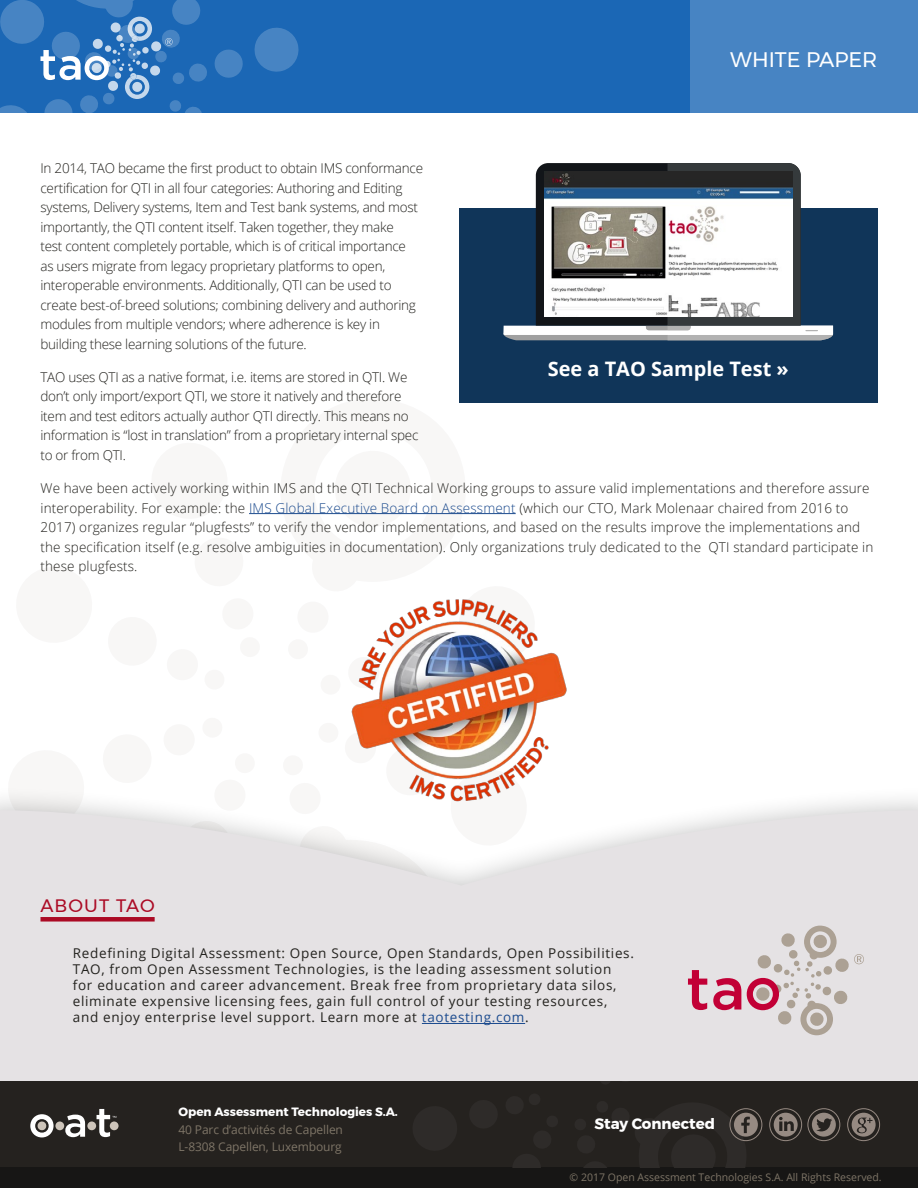
<style>
.page{position:relative;width:918px;height:1188px;background:#fff}
.page>*{position:absolute;margin:0;border:0;box-sizing:border-box;transform-origin:0 0}
.t1{font:21px "Montserrat";color:#fff}
.t2{font:700 19.95px "Open Sans";color:#fff}
.t3{font:18px "Montserrat";letter-spacing:.06em;color:#ab0a24}
.t4{font:700 15px "Montserrat";color:#fff}
.t5{font:300 13.5px/19.5px "Open Sans";letter-spacing:-.02em;color:#23221e}
.t6{font:300 13.5px/19.5px "Open Sans";letter-spacing:.01em;color:#23221e}
.t7{font:13.5px/16.2px "Open Sans";letter-spacing:.05em;color:#23221e}
.t8{font:12px/17.2px "Open Sans";letter-spacing:-.01em;color:#7e7567}
.t9{font:700 12px "Montserrat";color:#fff}
.t10{font:10.5px "Open Sans";color:#7e7567}
.s1{color:#1c4b8e}
</style>
<div class="page">
<div style="left:0;top:0;width:918px;height:113px;background:#1b67b5"></div>
<svg style="left:0;top:0;width:299px;height:113px"></svg>
<div style="left:690px;top:0;width:228px;height:113px;background:#4784c3"></div>
<div style="left:0;top:785px;width:918px;height:235px;background:#000;opacity:.25"></div>
<svg style="left:0;top:810px;width:918px;height:93px;fill:#e5e2e4"></svg>
<div style="left:0;top:903px;width:918px;height:285px;background:#e5e2e4"></div>
<hr style="left:422px;top:1023px;width:103px;height:1px;background:#1c4b8e">
<div style="left:40px;top:917px;width:115px;height:5px;background:#ab0a24"></div>
<div style="left:0;top:1081px;width:918px;height:86px;background:#25221f"></div>
<div style="left:0;top:1167px;width:918px;height:21px;background:#171615"></div>
<svg style="left:30px;top:1114px;width:24px;height:23px"></svg>
<div style="left:55px;top:1122px;width:9px;height:8px;background:#cdc4b9;border-radius:4px"></div>
<svg style="left:65px;top:1115px;width:20px;height:22px"></svg>
<div style="left:87px;top:1122px;width:9px;height:8px;background:#cdc4b9;border-radius:4px"></div>
<svg style="left:110px;top:1122px;width:9px;height:8px"></svg>
<svg style="left:97px;top:1109px;width:19px;height:28px"></svg>
<div style="left:808px;top:1108px;width:32px;height:33px;border:1px solid #968a82;border-radius:50%"></div>
<svg style="left:729px;top:1108px;width:34px;height:33px"></svg>
<svg style="left:769px;top:1108px;width:34px;height:34px"></svg>
<svg style="left:810px;top:1108px;width:31px;height:34px"></svg>
<svg style="left:847px;top:1108px;width:34px;height:34px"></svg>
<svg style="left:747px;top:926px;width:117px;height:109px"></svg>
<svg style="left:713px;top:978px;width:28px;height:32px"></svg>
<svg style="left:688px;top:970px;width:19px;height:40px"></svg>
<hr style="left:249px;top:513px;width:267px;height:1px;background:#1c4b8e">
<div style="left:459px;top:209px;width:419px;height:194px;background:#103559"></div>
<svg style="left:502px;top:163px;width:332px;height:177px"></svg>
<img style="left:544px;top:172px;width:249px;height:145px">
<img style="left:321px;top:599px;width:276px;height:223px">
<h1 class="t1" style="left:730px;top:44px;width:149px">WHITE PAPER</h1>
<p class="t5" style="left:40px;top:158px;width:384px">In 2014, TAO became the first product to obtain IMS conformance certification for QTI in all four categories: Authoring and Editing systems, Delivery systems, Item and Test bank systems, and most importantly, the QTI content itself. Taken together, they make<br>test content completely portable, which is of critical importance<br>as users migrate from legacy proprietary platforms to open, interoperable environments. Additionally, QTI can be used to create best-of-breed solutions; combining delivery and authoring modules from multiple vendors; where adherence is key in building these learning solutions of the future.</p>
<p class="t5" style="left:40px;top:367px;width:379px">TAO uses QTI as a native format, i.e. items are stored in QTI. We don’t only import/export QTI, we store it natively and therefore item and test editors actually author QTI directly. This means no information is “lost in translation” from a proprietary internal spec to or from QTI.</p>
<p class="t6" style="left:40px;top:478px;width:834px">We have been actively working within IMS and the QTI Technical Working groups to assure valid implementations and therefore assure interoperability. For example: the <span class="s1">IMS Global Executive Board on Assessment</span> (which our CTO, Mark Molenaar chaired from 2016 to 2017) organizes regular “plugfests” to verify the vendor implementations, and based on the results improve the implementations and the specification itself (e.g. resolve ambiguities in documentation). Only organizations truly dedicated to the QTI standard participate in these plugfests.</p>
<h2 class="t2" style="left:548px;top:355px;width:243px">See a TAO Sample Test »</h2>
<h3 class="t3" style="left:40px;top:892px;width:116px">ABOUT TAO</h3>
<p class="t7" style="left:73px;top:944px;width:563px">Redefining Digital Assessment: Open Source, Open Standards, Open Possibilities.<br>TAO, from Open Assessment Technologies, is the leading assessment solution for education and career advancement. Break free from proprietary data silos, eliminate expensive licensing fees, gain full control of your testing resources, and enjoy enterprise level support. Learn more at <span class="s1">taotesting.com</span>.</p>
<p class="t9" style="left:178px;top:1102px;width:221px">Open Assessment Technologies S.A.</p>
<p class="t8" style="left:178px;top:1120px;width:166px">40 Parc d’activités de Capellen<br>L-8308 Capellen, Luxembourg</p>
<p class="t4" style="left:594px;top:1112px;width:122px">Stay Connected</p>
<p class="t10" style="left:570px;top:1170px;width:314px">© 2017 Open Assessment Technologies S.A. All Rights Reserved.</p>
</div>
